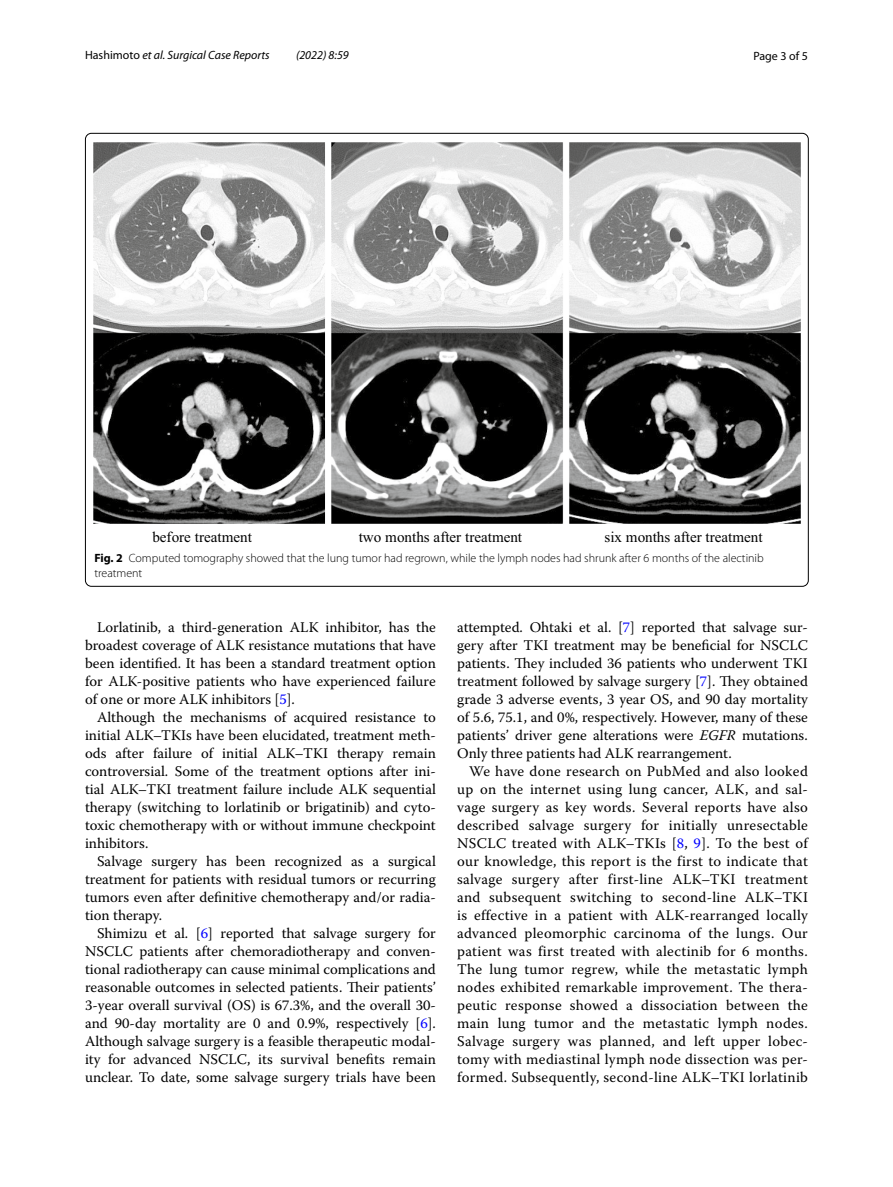
<style>
.page{position:relative;width:893px;height:1187px;background:#fff}
.page>*{position:absolute;margin:0;border:0;box-sizing:border-box;transform-origin:0 0}
.t1{font:15.15px "Times New Roman PSMT2";color:#000}
.t2{font:14.7px/18px "Warnock Pro";color:#000;text-align:justify}
.t3{font:300 12px/15px "Myriad Pro";color:#000}
.t4{font:italic 12px "Myriad Pro";color:#000}
.t5{font:12px "Myriad Pro";color:#000}
.s1{font-style:normal}
.s2{font-weight:700}
.s3{color:#00f}
.s4{font-style:italic}
</style>
<div class="page">
<img style="left:94px;top:142px;width:706px;height:381px">
<p class="t4" style="left:85px;top:48px;width:186px"><span class="s1">Hashimoto</span> et al. Surgical Case Reports</p>
<p class="t4" style="left:296px;top:48px;width:54px">(2022) 8:59</p>
<p class="t5" style="left:753px;top:48px;width:56px">Page 3 of 5</p>
<p class="t1" style="left:152px;top:526px;width:101px">before treatment</p>
<p class="t1" style="left:359px;top:526px;width:165px">two months after treatment</p>
<p class="t1" style="left:604px;top:526px;width:160px">six months after treatment</p>
<p class="t3" style="left:94px;top:550px;width:671px"><span class="s2">Fig. 2</span> Computed tomography showed that the lung tumor had regrown, while the lymph nodes had shrunk after 6 months of the alectinib treatment</p>
<p class="t2" style="left:85px;top:617px;width:352px;text-indent:12px">Lorlatinib, a third-generation ALK inhibitor, has the broadest coverage of ALK resistance mutations that have been identified. It has been a standard treatment option for ALK-positive patients who have experienced failure of one or more ALK inhibitors [<span class="s3">5</span>].</p>
<p class="t2" style="left:85px;top:707px;width:352px;text-indent:12px">Although the mechanisms of acquired resistance to initial ALK–TKIs have been elucidated, treatment meth&shy;ods after failure of initial ALK–TKI therapy remain controversial. Some of the treatment options after ini&shy;tial ALK–TKI treatment failure include ALK sequential therapy (switching to lorlatinib or brigatinib) and cyto&shy;toxic chemotherapy with or without immune checkpoint inhibitors.</p>
<p class="t2" style="left:85px;top:851px;width:352px;text-indent:12px">Salvage surgery has been recognized as a surgical treatment for patients with residual tumors or recurring tumors even after definitive chemotherapy and/or radia&shy;tion therapy.</p>
<p class="t2" style="left:85px;top:923px;width:352px;text-indent:12px">Shimizu et al. [<span class="s3">6</span>] reported that salvage surgery for NSCLC patients after chemoradiotherapy and conven&shy;tional radiotherapy can cause minimal complications and reasonable outcomes in selected patients. Their patients’ 3-year overall survival (OS) is 67.3%, and the overall 30- and 90-day mortality are 0 and 0.9%, respectively [<span class="s3">6</span>].<br>Although salvage surgery is a feasible therapeutic modal&shy;ity for advanced NSCLC, its survival benefits remain unclear. To date, some salvage surgery trials have been</p>
<p class="t2" style="left:457px;top:617px;width:352px">attempted. Ohtaki et al. [<span class="s3">7</span>] reported that salvage sur&shy;gery after TKI treatment may be beneficial for NSCLC patients. They included 36 patients who underwent TKI treatment followed by salvage surgery [<span class="s3">7</span>]. They obtained grade 3 adverse events, 3 year OS, and 90 day mortality of 5.6, 75.1, and 0%, respectively. However, many of these patients’ driver gene alterations were <span class="s4">EGFR</span> mutations.<br>Only three patients had ALK rearrangement.</p>
<p class="t2" style="left:457px;top:761px;width:352px;text-indent:12px">We have done research on PubMed and also looked up on the internet using lung cancer, ALK, and sal&shy;vage surgery as key words. Several reports have also described salvage surgery for initially unresectable NSCLC treated with ALK–TKIs [<span class="s3">8</span>, <span class="s3">9</span>]. To the best of our knowledge, this report is the first to indicate that salvage surgery after first-line ALK–TKI treatment and subsequent switching to second-line ALK–TKI is effective in a patient with ALK-rearranged locally advanced pleomorphic carcinoma of the lungs. Our patient was first treated with alectinib for 6 months.<br>The lung tumor regrew, while the metastatic lymph nodes exhibited remarkable improvement. The thera&shy;peutic response showed a dissociation between the main lung tumor and the metastatic lymph nodes.<br>Salvage surgery was planned, and left upper lobec&shy;tomy with mediastinal lymph node dissection was per&shy;formed. Subsequently, second-line ALK–TKI lorlatinib</p>
</div>
